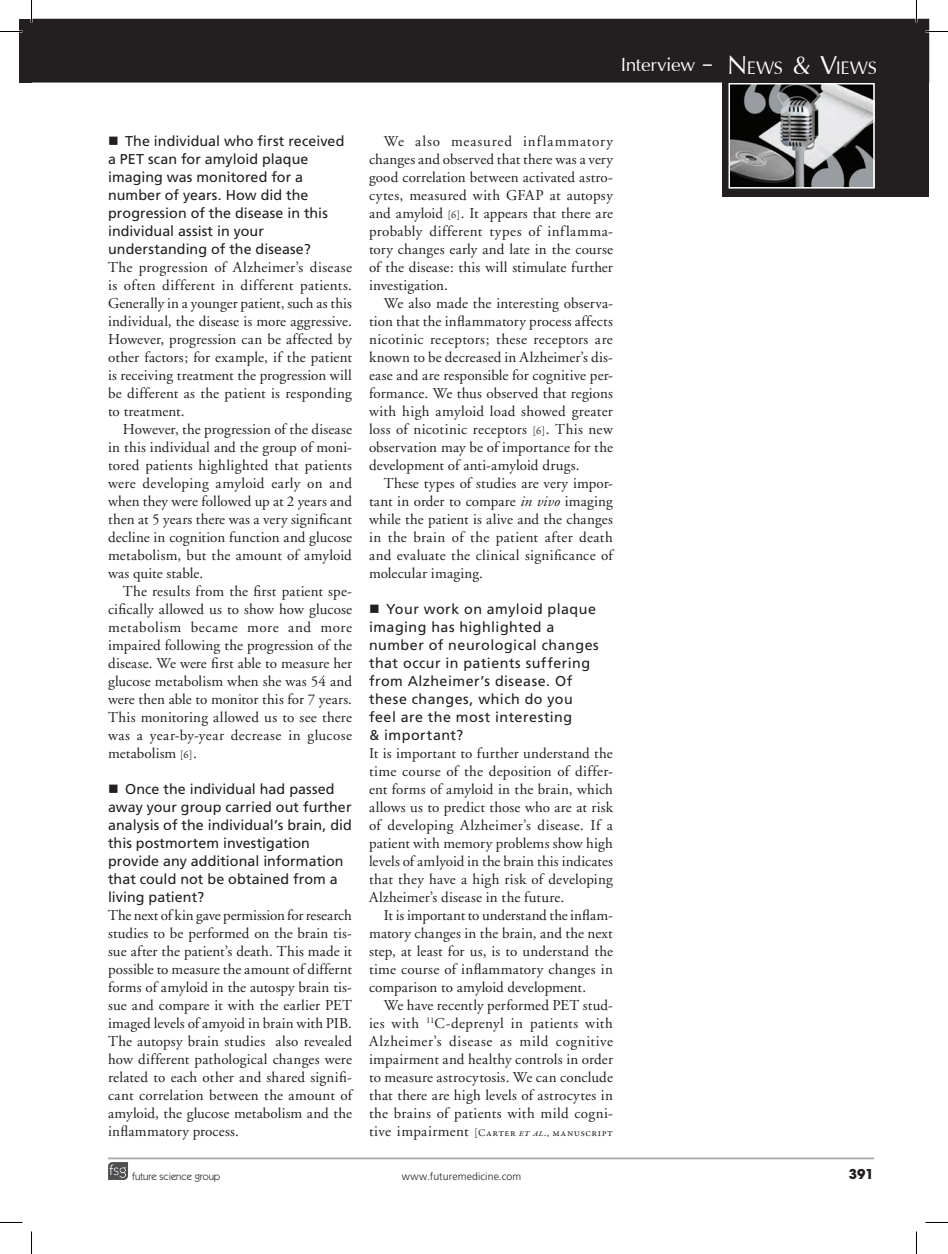
<style>
.page{position:relative;width:948px;height:1254px;background:#fff}
.page>*{position:absolute;margin:0;border:0;box-sizing:border-box;transform-origin:0 0}
.t1{font:30px "Iris UPC";letter-spacing:-.01em;color:#fff}
.t2{font:28.5px "Iris UPC";letter-spacing:-.01em;color:#fff}
.t3{font:15px/18px "Adobe Garamond";letter-spacing:.015em;color:#231f20;text-align:justify}
.t4{font:14.25px/18px "Frutiger";letter-spacing:.01em;color:#231f20}
.t5{font:14.25px/18px "Frutiger";letter-spacing:.035em;color:#231f20}
.t6{font:700 13.5px "Avant Garde";color:#231f20}
.t7{font:10.5px "Garamond Premr Pro";letter-spacing:.04em;color:#231f20}
.t8{font:300 10.5px "Frutiger";letter-spacing:.01em;color:#231f20}
.t9{font:10.5px "Itc Kabel";color:#231f20}
.s1{font-size:40.8px}
.s2{font-family:"Garamond Premr Pro";font-size:10.5px}
.s3{font-style:italic}
.s4{font-family:"Adobe Garamond";font-size:15px}
</style>
<div class="page">
<div style="left:721px;top:19px;width:207px;height:178px;background:#231f20"></div>
<img style="left:731px;top:86px;width:140px;height:100px">
<div style="left:728px;top:83px;width:146px;height:106px;border:2px solid #fff"></div>
<div style="left:19px;top:19px;width:13px;height:64px;background:#231f20"></div>
<div style="left:32px;top:19px;width:897px;height:64px;background:#231f20"></div>
<hr style="left:108px;top:1157px;width:765px;height:2px;background:#a8a9ad">
<svg style="left:108px;top:1162px;width:20px;height:18px"></svg>
<hr style="left:915px;top:0;width:2px;height:23px;background:#fff">
<svg style="left:0;top:31px;width:22px;height:1px"></svg>
<svg style="left:925px;top:31px;width:22px;height:1px"></svg>
<svg style="left:0;top:1222px;width:22px;height:1px"></svg>
<svg style="left:925px;top:1222px;width:22px;height:1px"></svg>
<svg style="left:31px;top:0;width:1px;height:23px"></svg>
<svg style="left:31px;top:1231px;width:1px;height:23px"></svg>
<svg style="left:916px;top:0;width:1px;height:23px"></svg>
<svg style="left:916px;top:1231px;width:1px;height:23px"></svg>
<h1 class="t1" style="left:620px;top:42px;width:92px">Interview –</h1>
<h2 class="t2" style="left:727px;top:47px;width:151px"><span class="s1">N</span>ews <span class="s1">&amp; V</span>iews</h2>
<p class="t4" style="left:108px;top:132px;width:238px;text-indent:17px">The individual who first received a PET scan for amyloid plaque imaging was monitored for a number of years. How did the progression of the disease in this individual assist in your understanding of the disease?</p>
<p class="t3" style="left:108px;top:259px;width:245px">The progression of Alzheimer’s disease is often different in different patients.<br>Generally in a younger patient, such as this individual, the disease is more aggressive.<br>However, progression can be affected by other factors; for example, if the patient is receiving treatment the progression will be different as the patient is responding to treatment.</p>
<p class="t3" style="left:108px;top:421px;width:245px;text-indent:15px">However, the progression of the disease in this individual and the group of moni&shy;tored patients highlighted that patients were developing amyloid early on and when they were followed up at 2 years and then at 5 years there was a very significant decline in cognition function and glucose metabolism, but the amount of amyloid was quite stable.</p>
<p class="t3" style="left:108px;top:583px;width:245px;text-indent:15px">The results from the first patient spe&shy;cifically allowed us to show how glucose metabolism became more and more impaired following the progression of the disease. We were first able to measure her glucose metabolism when she was 54 and were then able to monitor this for 7 years.<br>This monitoring allowed us to see there was a year-by-year decrease in glucose metabolism <span class="s2">[6]</span>.</p>
<p class="t4" style="left:108px;top:780px;width:245px;text-indent:17px">Once the individual had passed away your group carried out further analysis of the individual’s brain, did this postmortem investigation provide any additional information that could not be obtained from a living patient?</p>
<p class="t3" style="left:108px;top:907px;width:245px">The next of kin gave permission for research studies to be performed on the brain tis&shy;sue after the patient’s death. This made it possible to measure the amount of differnt forms of amyloid in the autospy brain tis&shy;sue and compare it with the earlier PET imaged levels of amyoid in brain with PIB.<br>The autopsy brain studies also revealed how different pathological changes were related to each other and shared signifi&shy;cant correlation between the amount of amyloid, the glucose metabolism and the inflammatory process.</p>
<p class="t3" style="left:369px;top:133px;width:245px;text-indent:15px">We also measured inflammatory changes and observed that there was a very good correlation between activated astro&shy;cytes, measured with GFAP at autopsy and amyloid <span class="s2">[6]</span>. It appears that there are probably different types of inflamma&shy;tory changes early and late in the course of the disease: this will stimulate further investigation.</p>
<p class="t3" style="left:369px;top:295px;width:245px;text-indent:15px">We also made the interesting observa&shy;tion that the inflammatory process affects nicotinic receptors; these receptors are known to be decreased in Alzheimer’s dis&shy;ease and are responsible for cognitive per&shy;formance. We thus observed that regions with high amyloid load showed greater loss of nicotinic receptors <span class="s2">[6]</span>. This new observation may be of importance for the development of anti-amyloid drugs.</p>
<p class="t3" style="left:369px;top:475px;width:245px;text-indent:15px">These types of studies are very impor&shy;tant in order to compare <span class="s3">in vivo</span> imaging while the patient is alive and the changes in the brain of the patient after death and evaluate the clinical significance of molecular imaging.</p>
<p class="t5" style="left:369px;top:600px;width:231px;text-indent:17px">Your work on amyloid plaque imaging has highlighted a number of neurological changes that occur in patients suffering from Alzheimer’s disease. Of these changes, which do you feel are the most interesting<br>&amp; important?</p>
<p class="t3" style="left:369px;top:745px;width:245px">It is important to further understand the time course of the deposition of differ&shy;ent forms of amyloid in the brain, which allows us to predict those who are at risk of developing Alzheimer’s disease. If a patient with memory problems show high levels of amlyoid in the brain this indicates that they have a high risk of developing Alzheimer’s disease in the future.</p>
<p class="t3" style="left:369px;top:907px;width:245px;text-indent:15px">It is important to understand the inflam&shy;matory changes in the brain, and the next step, at least for us, is to understand the time course of inflammatory changes in comparison to amyloid development.</p>
<p class="t3" style="left:369px;top:997px;width:245px;text-indent:15px">We have recently performed PET stud&shy;ies with <sup>11</sup>C-deprenyl in patients with Alzheimer’s disease as mild cognitive impairment and healthy controls in order to measure astrocytosis. We can conclude that there are high levels of astrocytes in the brains of patients with mild cogni-</p>
<p class="t7" style="left:369px;top:1126px;width:245px"><span class="s4">tive impairment</span> [Carter <span class="s3">et al.</span>, manuscript</p>
<p class="t9" style="left:132px;top:1170px;width:90px">future science group</p>
<p class="t8" style="left:401px;top:1170px;width:121px">www.futuremedicine.com</p>
<p class="t6" style="left:848px;top:1164px;width:27px">391</p>
</div>
